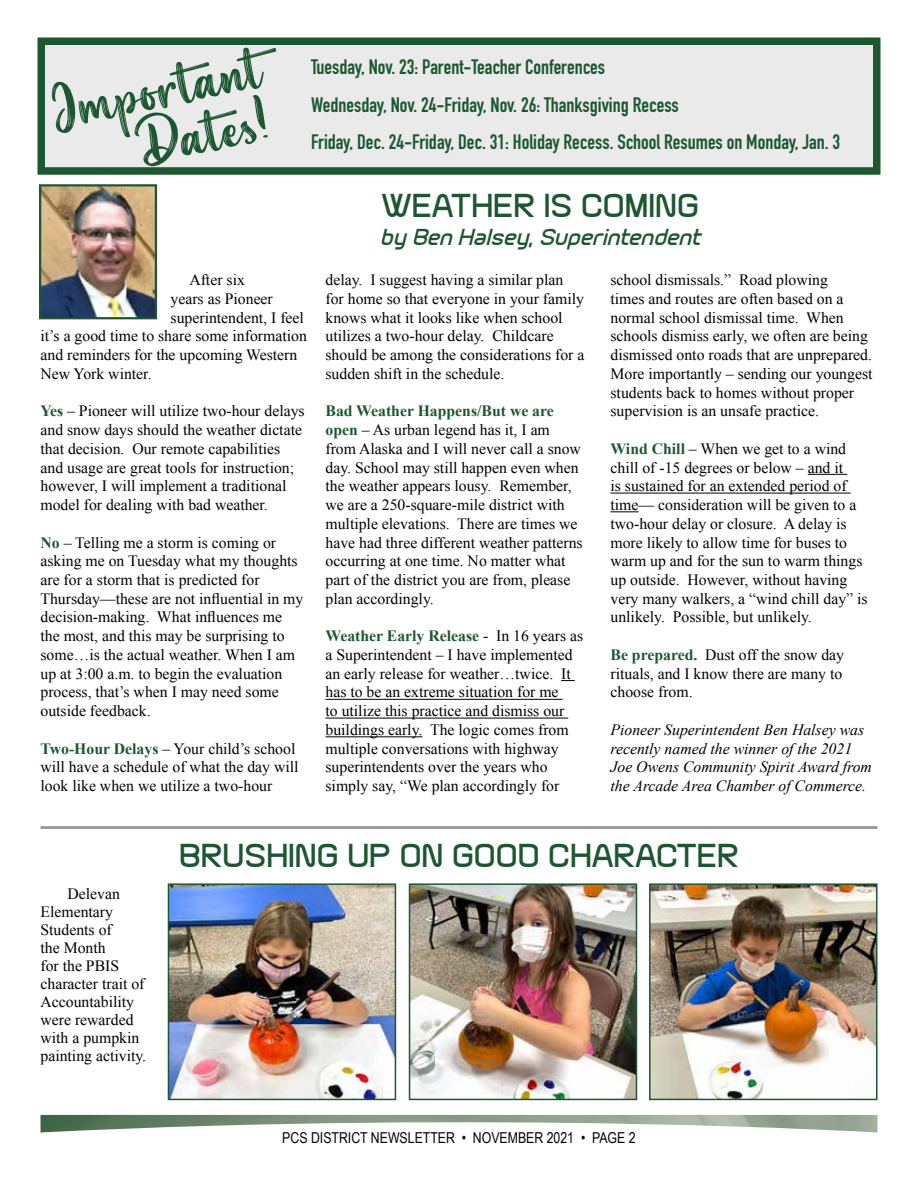
<style>
.page{position:relative;width:918px;height:1188px;background:#fff}
.page>*{position:absolute;margin:0;border:0;box-sizing:border-box;transform-origin:0 0}
.t1{font:48.6px/52.5px "Aesthetic Violet";color:#1d5732;text-align:right}
.t2{font:34.5px "Brain Wants";color:#1d5732}
.t3{font:italic 24px "Brain Wants";color:#1d5732}
.t4{font:700 20.7px/37.5px "DIN Condensed";color:#1d5732}
.t5{font:15.75px/18.8px "Times New Roman";color:#000}
.t6{font:italic 15.75px/18.8px "Times New Roman";color:#000}
.t7{font:15px "Arial Narrow";color:#000}
.s1{font-weight:700;color:#1d5732}
</style>
<div class="page">
<img style="left:40px;top:1114px;width:838px;height:18px">
<div style="left:38px;top:38px;width:842px;height:137px;background:#eaeaea;border:8px solid #1d5732"></div>
<svg style="left:561px;top:680px;width:14px;height:1px"></svg>
<hr style="left:326px;top:699px;width:237px;height:1px;background:#000">
<hr style="left:326px;top:718px;width:242px;height:1px;background:#000">
<hr style="left:326px;top:736px;width:96px;height:1px;background:#000">
<hr style="left:808px;top:474px;width:39px;height:1px;background:#000">
<hr style="left:610px;top:493px;width:241px;height:1px;background:#000">
<svg style="left:610px;top:511px;width:28px;height:1px"></svg>
<hr style="left:40px;top:826px;width:838px;height:3px;background:#9b9c9e">
<img style="left:171px;top:886px;width:222px;height:211px">
<div style="left:168px;top:883px;width:228px;height:217px;border:2px solid #1d5732"></div>
<img style="left:412px;top:886px;width:222px;height:211px">
<div style="left:409px;top:883px;width:228px;height:217px;border:2px solid #1d5732"></div>
<img style="left:652px;top:886px;width:223px;height:211px">
<div style="left:649px;top:883px;width:229px;height:217px;border:2px solid #1d5732"></div>
<img style="left:42px;top:187px;width:112px;height:129px">
<div style="left:39px;top:184px;width:118px;height:135px;border:2px solid #1d5732"></div>
<h1 class="t1" style="left:48px;top:86px;width:214px;rotate:-12deg">Important<br>Dates!</h1>
<h3 class="t4" style="left:311px;top:48px;width:531px">Tuesday, Nov. 23: Parent-Teacher Conferences<br>Wednesday, Nov. 24-Friday, Nov. 26: Thanksgiving Recess<br>Friday, Dec. 24-Friday, Dec. 31: Holiday Recess. School Resumes on Monday, Jan. 3</h3>
<h2 class="t2" style="left:382px;top:191px;width:319px">WEATHER IS COMING</h2>
<h3 class="t3" style="left:380px;top:228px;width:328px">by Ben Halsey,Superintendent</h3>
<p class="t5" style="left:189px;top:270px;width:57px">After six</p>
<p class="t5" style="left:171px;top:289px;width:104px">years as Pioneer</p>
<p class="t5" style="left:171px;top:308px;width:135px">superintendent, I feel</p>
<p class="t5" style="left:40px;top:326px;width:268px">it’s a good time to share some information</p>
<p class="t5" style="left:40px;top:345px;width:258px">and reminders for the upcoming Western</p>
<p class="t5" style="left:40px;top:364px;width:113px">New York winter.</p>
<p class="t5" style="left:40px;top:401px;width:266px"><span class="s1">Yes</span> – Pioneer will utilize two-hour delays and snow days should the weather dictate that decision. Our remote capabilities and usage are great tools for instruction; however, I will implement a traditional model for dealing with bad weather.</p>
<p class="t5" style="left:40px;top:533px;width:264px"><span class="s1">No</span> – Telling me a storm is coming or asking me on Tuesday what my thoughts are for a storm that is predicted for Thursday—these are not influential in my decision-making. What influences me the most, and this may be surprising to some…is the actual weather. When I am up at 3:00 a.m. to begin the evaluation process, that’s when I may need some outside feedback.</p>
<p class="t5" style="left:40px;top:739px;width:260px"><span class="s1">Two-Hour Delays</span> – Your child’s school will have a schedule of what the day will look like when we utilize a two-hour</p>
<p class="t5" style="left:326px;top:270px;width:260px">delay. I suggest having a similar plan for home so that everyone in your family knows what it looks like when school utilizes a two-hour delay. Childcare should be among the considerations for a sudden shift in the schedule.</p>
<p class="t5" style="left:326px;top:401px;width:259px"><span class="s1">Bad Weather Happens/But we are open</span> – As urban legend has it, I am from Alaska and I will never call a snow day. School may still happen even when the weather appears lousy. Remember, we are a 250-square-mile district with multiple elevations. There are times we have had three different weather patterns occurring at one time. No matter what part of the district you are from, please plan accordingly.</p>
<p class="t5" style="left:326px;top:626px;width:259px"><span class="s1">Weather Early Release</span> - In 16 years as a Superintendent – I have implemented an early release for weather…twice. It has to be an extreme situation for me<br>to utilize this practice and dismiss our buildings early. The logic comes from multiple conversations with highway superintendents over the years who simply say, “We plan accordingly for</p>
<p class="t5" style="left:610px;top:270px;width:264px">school dismissals.” Road plowing<br>times and routes are often based on a normal school dismissal time. When schools dismiss early, we often are being dismissed onto roads that are unprepared.<br>More importantly – sending our youngest students back to homes without proper supervision is an unsafe practice.</p>
<p class="t5" style="left:610px;top:439px;width:259px"><span class="s1">Wind Chill</span> – When we get to a wind chill of -15 degrees or below – and it<br>is sustained for an extended period of time— consideration will be given to a two-hour delay or closure. A delay is more likely to allow time for buses to warm up and for the sun to warm things up outside. However, without having very many walkers, a “wind chill day” is unlikely. Possible, but unlikely.</p>
<p class="t5" style="left:610px;top:645px;width:235px;text-align:justify"><span class="s1">Be prepared.</span> Dust off the snow day rituals, and I know there are many to choose from.</p>
<p class="t6" style="left:610px;top:720px;width:263px">Pioneer Superintendent Ben Halsey was recently named the winner of the 2021<br>Joe Owens Community Spirit Award from the Arcade Area Chamber of Commerce.</p>
<p class="t5" style="left:40px;top:884px;width:107px;line-height:18px;text-indent:27px">Delevan<br>Elementary<br>Students of<br>the Month<br>for the PBIS character trait of<br>Accountability were rewarded with a pumpkin painting activity.</p>
<h2 class="t2" style="left:179px;top:842px;width:561px">BRUSHING UP ON GOOD CHARACTER</h2>
<p class="t7" style="left:282px;top:1127px;width:355px">PCS DISTRICT NEWSLETTER • NOVEMBER 2021 • PAGE 2</p>
</div>
